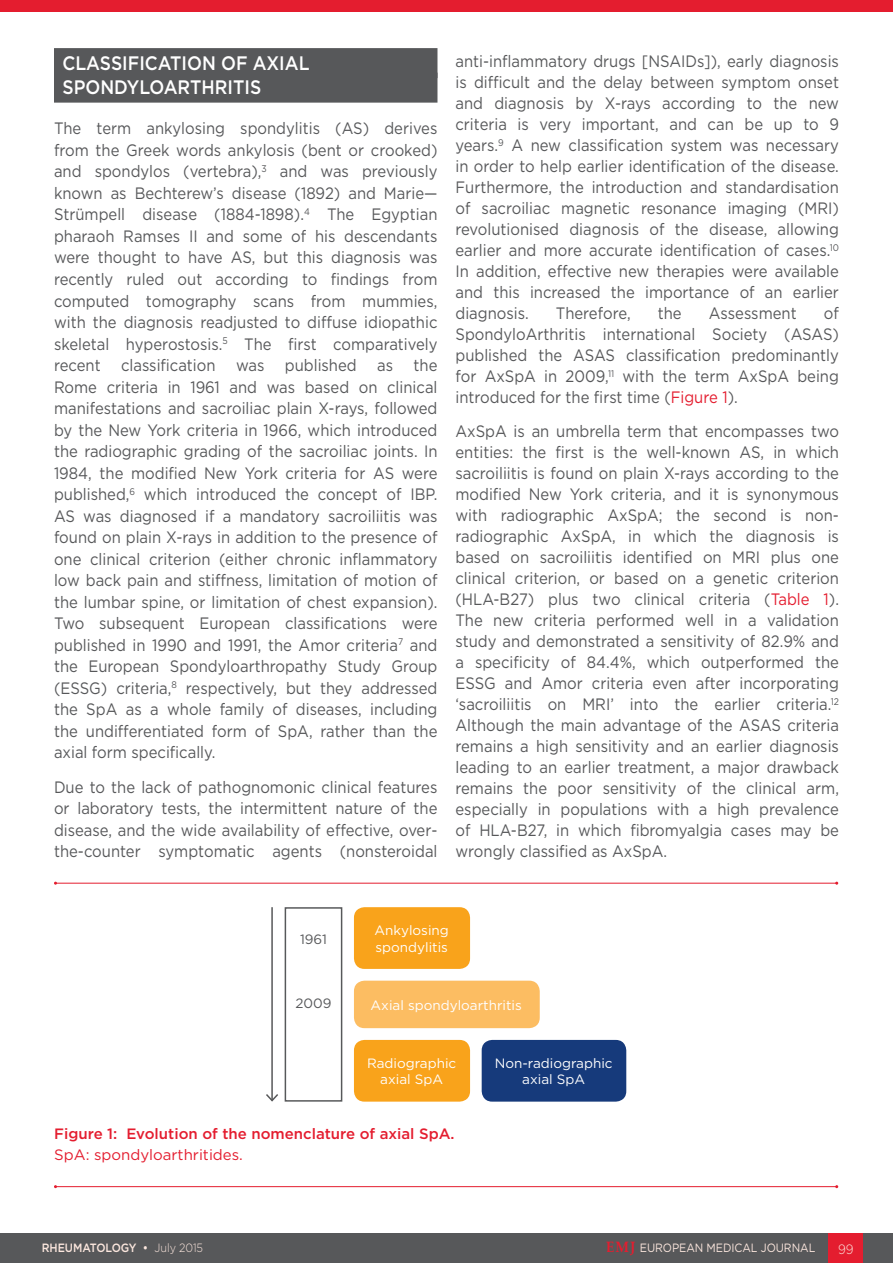
<style>
.page{position:relative;width:893px;height:1263px;background:#fff}
.page>*{position:absolute;margin:0;border:0;box-sizing:border-box;transform-origin:0 0}
._8__Heading_1{font:500 19.5px "Gotham";color:#fff;scale:.9 1}
._11__Main_text{font:16.5px/21px "Gotham";color:#57585a;text-align:justify;scale:.9 1}
._12_a_Figure___Table{font:500 15px "Gotham";color:#e41d2f}
._12_b_Figure___Table{font:15px "Gotham";color:#e41d2f}
.t1{font:13.5px/16.2px "Gotham";color:#fff;text-align:center}
.t2{font:13.5px "Gotham";color:#57585a}
.t3{font:300 13.5px "Gotham";color:#fce7de;scale:.9 1}
.t4{font:12px "Gotham";letter-spacing:-.005em;color:#fce7de;scale:.9 1}
.t5{font:500 12px "Gotham";letter-spacing:-.005em;color:#fce7de;scale:.9 1}
.s1{color:#e41d2f}
.s2{font-weight:300}
.s3{font-family:"Palatino Linotype";font-weight:700;font-size:15px;color:#e41d2f}
</style>
<div class="page">
<div style="left:0;top:1233px;width:893px;height:30px;background:#57585a"></div>
<div style="left:829px;top:1233px;width:34px;height:30px;background:#e41d2f"></div>
<div style="left:54px;top:48px;width:383px;height:30px;background:#57585a"></div>
<div style="left:54px;top:73px;width:383px;height:30px;background:#57585a"></div>
<hr style="left:55px;top:883px;width:782px;height:1px;background:#e41d2f">
<hr style="left:55px;top:1186px;width:782px;height:1px;background:#e41d2f">
<div style="left:354px;top:981px;width:186px;height:47px;background:#fcbd62;border-radius:11px"></div>
<div style="left:354px;top:907px;width:116px;height:62px;background:#f9a31b;border-radius:11px"></div>
<div style="left:354px;top:1040px;width:116px;height:61px;background:#f9a31b;border-radius:11px"></div>
<div style="left:482px;top:1040px;width:144px;height:61px;background:#163a7b;border-radius:11px"></div>
<div style="left:285px;top:907px;width:57px;height:194px;border:1px solid #57585a"></div>
<hr style="left:271px;top:907px;width:2px;height:193px;background:#57585a">
<svg style="left:266px;top:1092px;width:12px;height:10px"></svg>
<div style="left:0;top:0;width:893px;height:11px;background:#e41d2f"></div>
<p class="_8__Heading_1" style="left:63px;top:50px;width:276px">CLASSIFICATION OF AXIAL</p>
<p class="_8__Heading_1" style="left:63px;top:74px;width:222px">SPONDYLOARTHRITIS</p>
<p class="_11__Main_text" style="left:54px;top:117px;width:428px;line-height:21.5px">The term ankylosing spondylitis (AS) derives from the Greek words ankylosis (bent or crooked) and spondylos (vertebra),<sup>3</sup> and was previously known as Bechterew’s disease (1892) and Marie— Strümpell disease (1884-1898).<sup>4</sup> The Egyptian pharaoh Ramses II and some of his descendants were thought to have AS, but this diagnosis was recently ruled out according to findings from computed tomography scans from mummies, with the diagnosis readjusted to diffuse idiopathic skeletal hyperostosis.<sup>5</sup> The first comparatively recent classification was published as the Rome criteria in 1961 and was based on clinical manifestations and sacroiliac plain X-rays, followed by the New York criteria in 1966, which introduced the radiographic grading of the sacroiliac joints. In 1984, the modified New York criteria for AS were published,<sup>6</sup> which introduced the concept of IBP.<br>AS was diagnosed if a mandatory sacroiliitis was found on plain X-rays in addition to the presence of one clinical criterion (either chronic inflammatory low back pain and stiffness, limitation of motion of the lumbar spine, or limitation of chest expansion).<br>Two subsequent European classifications were published in 1990 and 1991, the Amor criteria<sup>7</sup> and the European Spondyloarthropathy Study Group (ESSG) criteria,<sup>8</sup> respectively, but they addressed the SpA as a whole family of diseases, including the undifferentiated form of SpA, rather than the axial form specifically.</p>
<p class="_11__Main_text" style="left:54px;top:776px;width:428px;line-height:21.5px">Due to the lack of pathognomonic clinical features or laboratory tests, the intermittent nature of the disease, and the wide availability of effective, over&shy;the-counter symptomatic agents (nonsteroidal</p>
<p class="_11__Main_text" style="left:455px;top:51px;width:428px">anti-inflammatory drugs [NSAIDs]), early diagnosis is difficult and the delay between symptom onset and diagnosis by X-rays according to the new criteria is very important, and can be up to 9 years.<sup>9</sup> A new classification system was necessary in order to help earlier identification of the disease.<br>Furthermore, the introduction and standardisation of sacroiliac magnetic resonance imaging (MRI) revolutionised diagnosis of the disease, allowing earlier and more accurate identification of cases.<sup>10<br></sup>In addition, effective new therapies were available and this increased the importance of an earlier diagnosis.</p>
<p class="_11__Main_text" style="left:455px;top:303px;width:428px;text-indent:368px">of SpondyloArthritis international Society (ASAS) published the ASAS classification predominantly for AxSpA in 2009,<sup>11</sup> with the term AxSpA being introduced for the first time (<span class="s1">Figure 1</span>).</p>
<p class="_11__Main_text" style="left:455px;top:420px;width:428px">AxSpA is an umbrella term that encompasses two entities: the first is the well-known AS, in which sacroiliitis is found on plain X-rays according to the modified New York criteria, and it is synonymous with radiographic AxSpA; the second is non&shy;radiographic AxSpA, in which the diagnosis is based on sacroiliitis identified on MRI plus one clinical criterion, or based on a genetic criterion (HLA-B27) plus two clinical criteria (<span class="s1">Table 1</span>).<br>The new criteria performed well in a validation study and demonstrated a sensitivity of 82.9% and a specificity of 84.4%, which outperformed the ESSG and Amor criteria even after incorporating ‘sacroiliitis on MRI’ into the earlier criteria.<sup>12<br></sup>Although the main advantage of the ASAS criteria remains a high sensitivity and an earlier diagnosis leading to an earlier treatment, a major drawback remains the poor sensitivity of the clinical arm, especially in populations with a high prevalence of HLA-B27, in which fibromyalgia cases may be wrongly classified as AxSpA.</p>
<p class="_11__Main_text" style="left:556px;top:303px;width:84px">Therefore,</p>
<p class="_11__Main_text" style="left:658px;top:303px;width:28px">the</p>
<p class="_11__Main_text" style="left:709px;top:303px;width:99px">Assessment</p>
<p class="t2" style="left:300px;top:931px;width:28px">1961</p>
<p class="t1" style="left:375px;top:922px;width:76px;text-align:left">Ankylosing spondylitis</p>
<p class="t2" style="left:295px;top:995px;width:38px">2009</p>
<p class="t1" style="left:371px;top:997px;width:153px">Axial spondyloarthritis</p>
<p class="t1" style="left:367px;top:1055px;width:91px">Radiographic axial SpA</p>
<p class="t1" style="left:495px;top:1055px;width:119px">Non-radiographic axial SpA</p>
<p class="_12_a_Figure___Table" style="left:54px;top:1124px;width:402px">Figure 1: Evolution of the nomenclature of axial SpA.</p>
<p class="_12_b_Figure___Table" style="left:54px;top:1145px;width:190px">SpA: spondyloarthritides.</p>
<p class="t5" style="left:42px;top:1240px;width:181px">RHEUMATOLOGY • <span class="s2">July 2015</span></p>
<p class="t4" style="left:606px;top:1240px;width:234px"><span class="s3">EMJ</span> EUROPEAN MEDICAL JOURNAL</p>
<p class="t3" style="left:838px;top:1240px;width:19px">99</p>
</div>
